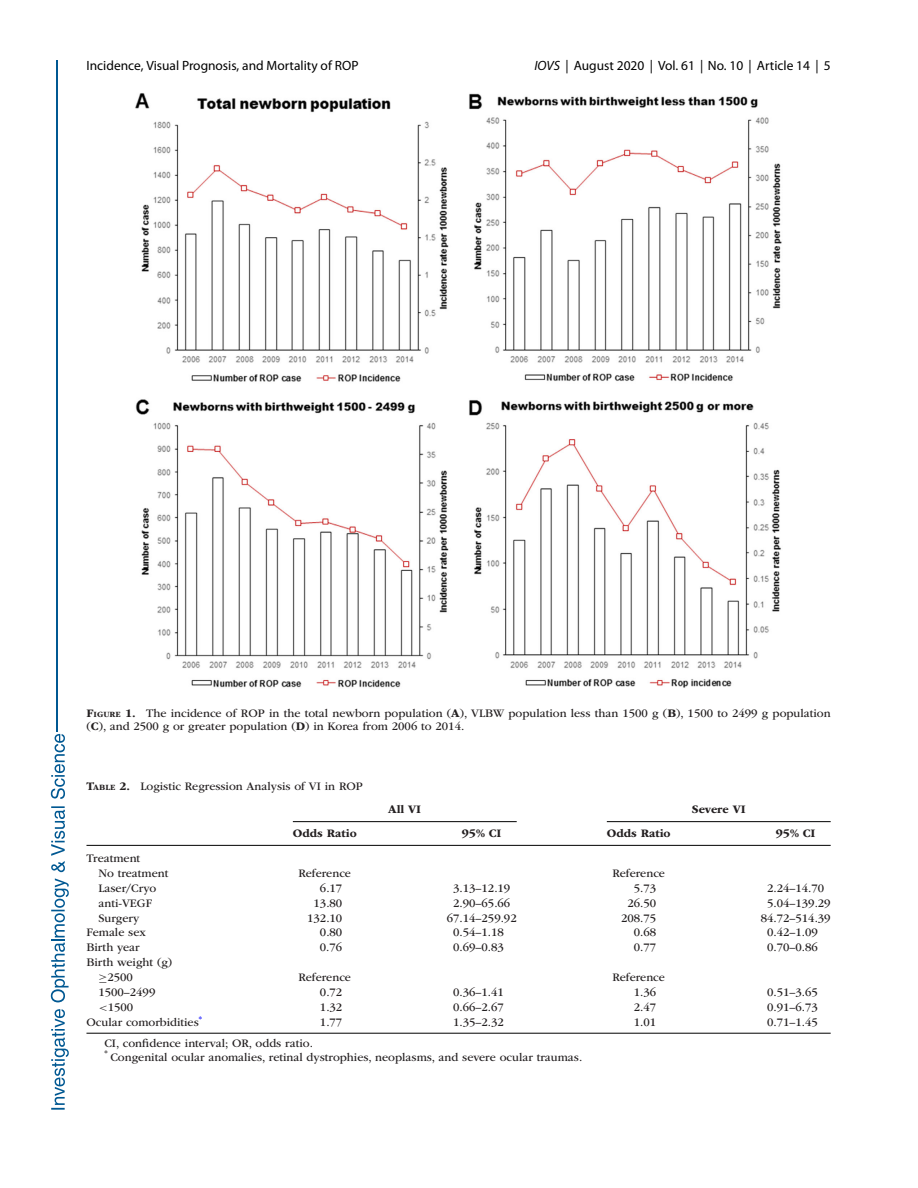
<style>
.page{position:relative;width:918px;height:1188px;background:#fff}
.page>*{position:absolute;margin:0;border:0;box-sizing:border-box;transform-origin:0 0}
.t1{font:13.5px "Myriad Pro";color:#000}
.t2{font:12px/13.5px "ITC Garamond Std";color:#231f20}
.t3{font:700 12px "ITC Garamond Std";color:#231f20}
.s1{font-style:italic}
.s2{font-weight:700}
.s3{font-weight:700;font-size:8.4px}
.s4{font-family:"MTSY"}
.s5{font-family:"RMTMI"}
</style>
<div class="page">
<hr style="left:57px;top:60px;width:1px;height:672px;background:#005892">
<svg style="left:51px;top:734px;width:18px;height:376px"></svg>
<img style="left:135px;top:93px;width:647px;height:595px">
<hr style="left:293px;top:821px;width:224px;height:1px;background:#000">
<hr style="left:607px;top:821px;width:224px;height:1px;background:#000">
<hr style="left:86px;top:845px;width:745px;height:1px;background:#000">
<hr style="left:86px;top:1033px;width:745px;height:1px;background:#000">
<p class="t1" style="left:86px;top:60px;width:274px">Incidence, Visual Prognosis, and Mortality of ROP</p>
<p class="t1" style="left:534px;top:60px;width:298px"><span class="s1">IOVS</span> | August 2020 | Vol. 61 | No. 10 | Article 14 | 5</p>
<p class="t2" style="left:86px;top:707px;width:746px"><span class="s2">F</span><span class="s3">IGURE</span> <span class="s2">1.</span> The incidence of ROP in the total newborn population (<span class="s2">A</span>), VLBW population less than 1500 g (<span class="s2">B</span>), 1500 to 2499 g population (<span class="s2">C</span>), and 2500 g or greater population (<span class="s2">D</span>) in Korea from 2006 to 2014.</p>
<p class="t2" style="left:86px;top:780px;width:278px"><span class="s2">T</span><span class="s3">ABLE</span> <span class="s2">2.</span> Logistic Regression Analysis of VI in ROP</p>
<p class="t3" style="left:388px;top:805px;width:35px">All VI</p>
<p class="t3" style="left:692px;top:805px;width:55px">Severe VI</p>
<p class="t2" style="left:98px;top:851px;width:72px;line-height:15px;text-indent:-12px">Treatment<br>No treatment</p>
<p class="t3" style="left:293px;top:829px;width:65px">Odds Ratio</p>
<p class="t3" style="left:462px;top:829px;width:41px">95% CI</p>
<p class="t3" style="left:607px;top:829px;width:65px">Odds Ratio</p>
<p class="t3" style="left:776px;top:829px;width:41px">95% CI</p>
<p class="t2" style="left:299px;top:867px;width:54px">Reference</p>
<p class="t2" style="left:612px;top:867px;width:54px">Reference</p>
<p class="t2" style="left:98px;top:882px;width:59px">Laser/Cryo</p>
<p class="t2" style="left:320px;top:882px;width:24px">6.17</p>
<p class="t2" style="left:453px;top:882px;width:59px">3.13–12.19</p>
<p class="t2" style="left:634px;top:882px;width:24px">5.73</p>
<p class="t2" style="left:767px;top:882px;width:59px">2.24–14.70</p>
<p class="t2" style="left:98px;top:897px;width:55px">anti-VEGF</p>
<p class="t2" style="left:314px;top:897px;width:30px">13.80</p>
<p class="t2" style="left:453px;top:897px;width:59px">2.90–65.66</p>
<p class="t2" style="left:628px;top:897px;width:30px">26.50</p>
<p class="t2" style="left:767px;top:897px;width:65px">5.04–139.29</p>
<p class="t2" style="left:98px;top:912px;width:42px">Surgery</p>
<p class="t2" style="left:307px;top:912px;width:37px">132.10</p>
<p class="t2" style="left:447px;top:912px;width:71px">67.14–259.92</p>
<p class="t2" style="left:621px;top:912px;width:37px">208.75</p>
<p class="t2" style="left:761px;top:912px;width:71px">84.72–514.39</p>
<p class="t2" style="left:86px;top:927px;width:61px">Female sex</p>
<p class="t2" style="left:320px;top:927px;width:24px">0.80</p>
<p class="t2" style="left:453px;top:927px;width:52px">0.54–1.18</p>
<p class="t2" style="left:634px;top:927px;width:24px">0.68</p>
<p class="t2" style="left:767px;top:927px;width:52px">0.42–1.09</p>
<p class="t2" style="left:86px;top:942px;width:55px">Birth year</p>
<p class="t2" style="left:320px;top:942px;width:24px">0.76</p>
<p class="t2" style="left:453px;top:942px;width:52px">0.69–0.83</p>
<p class="t2" style="left:634px;top:942px;width:24px">0.77</p>
<p class="t2" style="left:767px;top:942px;width:52px">0.70–0.86</p>
<p class="t2" style="left:98px;top:956px;width:75px;line-height:15px;text-indent:-12px">Birth weight (g) <span class="s4">≥</span>2500</p>
<p class="t2" style="left:299px;top:972px;width:54px">Reference</p>
<p class="t2" style="left:613px;top:972px;width:54px">Reference</p>
<p class="t2" style="left:98px;top:987px;width:58px">1500–2499</p>
<p class="t2" style="left:320px;top:987px;width:24px">0.72</p>
<p class="t2" style="left:453px;top:987px;width:52px">0.36–1.41</p>
<p class="t2" style="left:634px;top:987px;width:24px">1.36</p>
<p class="t2" style="left:767px;top:987px;width:52px">0.51–3.65</p>
<p class="t2" style="left:98px;top:1002px;width:36px"><span class="s5">&lt;</span>1500</p>
<p class="t2" style="left:320px;top:1002px;width:24px">1.32</p>
<p class="t2" style="left:453px;top:1002px;width:52px">0.66–2.67</p>
<p class="t2" style="left:634px;top:1002px;width:24px">2.47</p>
<p class="t2" style="left:767px;top:1002px;width:52px">0.91–6.73</p>
<p class="t2" style="left:86px;top:1017px;width:117px">Ocular comorbidities<sup>*</sup></p>
<p class="t2" style="left:320px;top:1017px;width:24px">1.77</p>
<p class="t2" style="left:453px;top:1017px;width:52px">1.35–2.32</p>
<p class="t2" style="left:634px;top:1017px;width:24px">1.01</p>
<p class="t2" style="left:767px;top:1017px;width:52px">0.71–1.45</p>
<p class="t2" style="left:104px;top:1038px;width:479px">CI, confidence interval; OR, odds ratio.<br><sup>*</sup> Congenital ocular anomalies, retinal dystrophies, neoplasms, and severe ocular traumas.</p>
</div>
